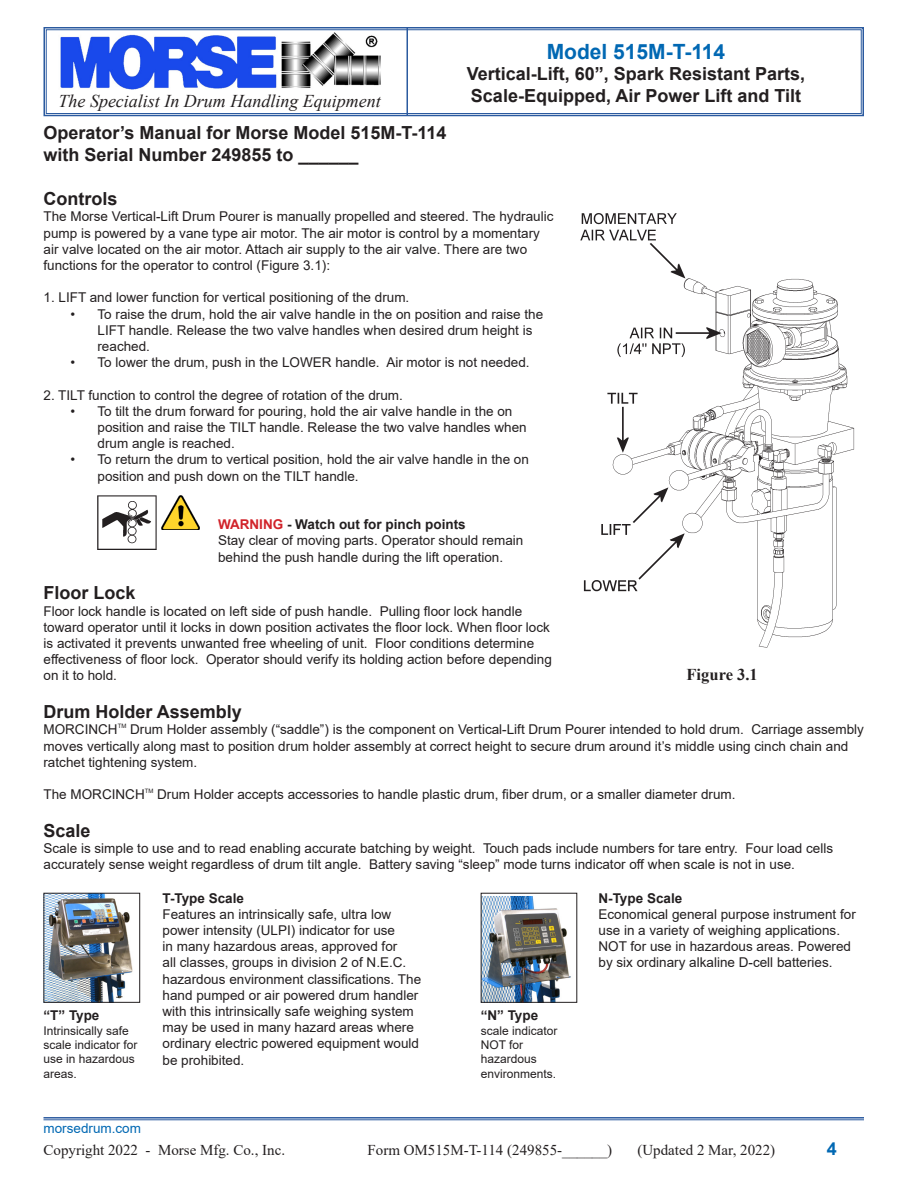
<style>
.page{position:relative;width:918px;height:1188px;background:#fff}
.page>*{position:absolute;margin:0;border:0;box-sizing:border-box;transform-origin:0 0}
.t1{font:700 21px "Arial";color:#0168b3}
.Body_Text{font:700 18px/21.6px "Arial";color:#231f20}
.t2{font:italic 18px "Times New Roman";color:#231f20}
.t3{font:700 18px "Arial";color:#0168b3}
.t4{font:700 16.5px "Times New Roman";color:#231f20}
.t5{font:15px "Times New Roman";color:#231f20}
.Body_Text-2{font:13.5px/16.2px "Arial";color:#231f20}
.Body_Text-3{font:700 13.5px "Arial";color:#231f20}
.Warning_Text{font:700 13.5px "Arial";color:#231f20}
.t6{font:13.5px "Arial";color:#0168b3}
.Body_Text-4{font:12px/14.4px "Arial";color:#231f20}
.Body_Text-5{font:6px "Arial";color:#231f20}
.s1{color:#d1232a}
</style>
<div class="page">
<svg style="left:43px;top:27px;width:821px;height:90px"></svg>
<div style="left:46px;top:29px;width:816px;height:85px;border:1px solid #2b5a9f"></div>
<img style="left:58px;top:32px;width:324px;height:58px">
<hr style="left:406px;top:28px;width:2px;height:88px;background:#2b5a9f">
<hr style="left:44px;top:1117px;width:820px;height:2px;background:#2b5a9f">
<hr style="left:44px;top:1120px;width:820px;height:1px;background:#2b5a9f">
<img style="left:46px;top:895px;width:87px;height:106px">
<div style="left:44px;top:893px;width:96px;height:110px;border:1px solid #231f20"></div>
<img style="left:483px;top:896px;width:88px;height:105px">
<img style="left:161px;top:495px;width:39px;height:35px">
<img style="left:97px;top:495px;width:59px;height:54px">
<img style="left:580px;top:213px;width:275px;height:435px">
<h2 class="t2" style="left:58px;top:89px;width:324px">The Specialist In Drum Handling Equipment</h2>
<h2 class="Body_Text" style="left:44px;top:122px;width:405px">Operator’s Manual for Morse Model 515M-T-114 with Serial Number 249855 to ______</h2>
<h1 class="t1" style="left:547px;top:37px;width:180px">Model 515M-T-114</h1>
<h2 class="Body_Text" style="left:467px;top:63px;width:340px">Vertical-Lift, 60”, Spark Resistant Parts,<br>Scale-Equipped, Air Power Lift and Tilt</h2>
<p class="Body_Text" style="left:44px;top:188px;width:75px">Controls</p>
<p class="Body_Text-2" style="left:44px;top:208px;width:511px">The Morse Vertical-Lift Drum Pourer is manually propelled and steered. The hydraulic pump is powered by a vane type air motor. The air motor is control by a momentary air valve located on the air motor. Attach air supply to the air valve. There are two functions for the operator to control (Figure 3.1):</p>
<p class="Body_Text-2" style="left:44px;top:289px;width:367px">1. LIFT and lower function for vertical positioning of the drum.</p>
<p class="Body_Text-2" style="left:98px;top:306px;width:447px;text-indent:-27px">• To raise the drum, hold the air valve handle in the on position and raise the<br>LIFT handle. Release the two valve handles when desired drum height is reached.</p>
<p class="Body_Text-2" style="left:70px;top:354px;width:461px">• To lower the drum, push in the LOWER handle. Air motor is not needed.</p>
<p class="Body_Text-2" style="left:44px;top:387px;width:361px">2. TILT function to control the degree of rotation of the drum.</p>
<p class="Body_Text-2" style="left:98px;top:403px;width:431px;text-indent:-27px">• To tilt the drum forward for pouring, hold the air valve handle in the on position and raise the TILT handle. Release the two valve handles when drum angle is reached.</p>
<p class="Body_Text-2" style="left:98px;top:451px;width:433px;text-indent:-27px">• To return the drum to vertical position, hold the air valve handle in the on position and push down on the TILT handle.</p>
<p class="Warning_Text" style="left:218px;top:515px;width:249px"><span class="s1">WARNING</span> - Watch out for pinch points</p>
<p class="Body_Text-2" style="left:218px;top:532px;width:307px">Stay clear of moving parts. Operator should remain behind the push handle during the lift operation.</p>
<p class="Body_Text" style="left:44px;top:582px;width:94px">Floor Lock</p>
<p class="Body_Text-2" style="left:44px;top:603px;width:510px">Floor lock handle is located on left side of push handle. Pulling floor lock handle toward operator until it locks in down position activates the floor lock. When floor lock is activated it prevents unwanted free wheeling of unit. Floor conditions determine effectiveness of floor lock. Operator should verify its holding action before depending on it to hold.</p>
<p class="Body_Text" style="left:44px;top:701px;width:200px">Drum Holder Assembly</p>
<p class="Body_Text-2" style="left:44px;top:721px;width:76px">MORCINCH</p>
<p class="Body_Text-5" style="left:118px;top:722px;width:10px">TM</p>
<p class="t4" style="left:687px;top:663px;width:73px">Figure 3.1</p>
<p class="Body_Text-2" style="left:44px;top:721px;width:822px;text-indent:87px">Drum Holder assembly (“saddle”) is the component on Vertical-Lift Drum Pourer intended to hold drum. Carriage assembly moves vertically along mast to position drum holder assembly at correct height to secure drum around it’s middle using cinch chain and ratchet tightening system.</p>
<p class="Body_Text-2" style="left:44px;top:786px;width:103px">The MORCINCH</p>
<p class="Body_Text-5" style="left:145px;top:787px;width:10px">TM</p>
<p class="Body_Text-2" style="left:157px;top:786px;width:580px">Drum Holder accepts accessories to handle plastic drum, fiber drum, or a smaller diameter drum.</p>
<p class="Body_Text" style="left:44px;top:820px;width:49px">Scale</p>
<p class="Body_Text-2" style="left:44px;top:840px;width:791px">Scale is simple to use and to read enabling accurate batching by weight. Touch pads include numbers for tare entry. Four load cells accurately sense weight regardless of drum tilt angle. Battery saving “sleep” mode turns indicator off when scale is not in use.</p>
<p class="Body_Text-3" style="left:44px;top:1006px;width:58px">“T” Type</p>
<p class="Body_Text-4" style="left:44px;top:1023px;width:96px">Intrinsically safe scale indicator for use in hazardous areas.</p>
<p class="Body_Text-3" style="left:163px;top:888px;width:83px">T-Type Scale</p>
<p class="Body_Text-2" style="left:163px;top:906px;width:260px">Features an intrinsically safe, ultra low power intensity (ULPI) indicator for use<br>in many hazardous areas, approved for<br>all classes, groups in division 2 of N.E.C. hazardous environment classifications. The hand pumped or air powered drum handler with this intrinsically safe weighing system may be used in many hazard areas where ordinary electric powered equipment would be prohibited.</p>
<p class="Body_Text-3" style="left:481px;top:1006px;width:59px">“N” Type</p>
<p class="Body_Text-4" style="left:481px;top:1023px;width:78px">scale indicator<br>NOT for hazardous environments.</p>
<p class="Body_Text-3" style="left:598px;top:888px;width:85px">N-Type Scale</p>
<p class="Body_Text-2" style="left:598px;top:906px;width:259px">Economical general purpose instrument for use in a variety of weighing applications.<br>NOT for use in hazardous areas. Powered by six ordinary alkaline D-cell batteries.</p>
<p class="t6" style="left:44px;top:1119px;width:99px">morsedrum.com</p>
<p class="t5" style="left:44px;top:1139px;width:243px">Copyright 2022 - Morse Mfg. Co., Inc.</p>
<p class="t5" style="left:368px;top:1139px;width:246px">Form OM515M-T-114 (249855-______)</p>
<p class="t5" style="left:638px;top:1139px;width:139px">(Updated 2 Mar, 2022)</p>
<h2 class="t3" style="left:827px;top:1136px;width:12px">4</h2>
</div>
